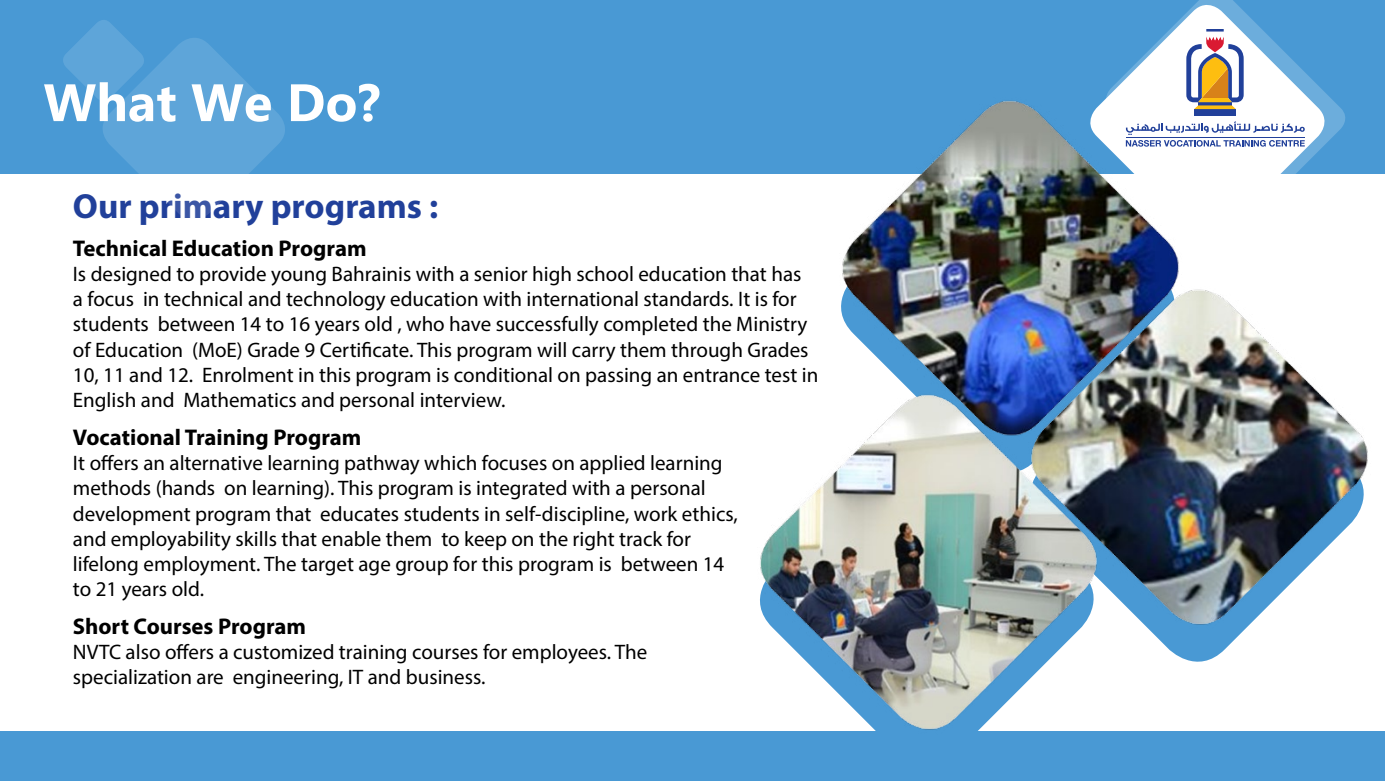
<style>
.page{position:relative;width:1386px;height:781px;background:#fff}
.page>*{position:absolute;margin:0;border:0;box-sizing:border-box;transform-origin:0 0}
.t1{font:700 52.5px "Microsoft Tai Le";color:#fff}
.t2{font:700 35px "Myriad Pro";color:#21409a}
.t3{font:700 22.75px "Myriad Pro";color:#000}
.t4{font:21px/25.2px "Myriad Pro";color:#000}
</style>
<div class="page">
<svg style="left:1165px;top:646px;width:63px;height:16px"></svg>
<div style="left:1px;top:732px;width:1384px;height:49px;background:#4999d4"></div>
<div style="left:1px;top:0;width:1384px;height:174px;background:#4999d4"></div>
<svg style="left:63px;top:20px;width:222px;height:154px"></svg>
<img style="left:841px;top:100px;width:338px;height:286px">
<img style="left:1023px;top:281px;width:345px;height:365px">
<img style="left:753px;top:386px;width:352px;height:346px">
<svg style="left:1332px;top:100px;width:13px;height:37px"></svg>
<svg style="left:1082px;top:0;width:250px;height:175px"></svg>
<div style="left:1194px;top:109px;width:42px;height:6px;background:#21409a"></div>
<svg style="left:1186px;top:29px;width:58px;height:80px;background:#c0afa0"></svg>
<svg style="left:1126px;top:121px;width:179px;height:26px;background:#c8cfe5"></svg>
<hr style="left:1126px;top:137px;width:179px;height:1px;background:#21409a">
<h1 class="t1" style="left:44px;top:73px;width:338px">What We Do?</h1>
<h2 class="t2" style="left:73px;top:183px;width:367px">Our primary programs :</h2>
<p class="t3" style="left:73px;top:233px;width:295px">Technical Education Program</p>
<p class="t4" style="left:73px;top:261px;width:747px">Is designed to provide young Bahrainis with a senior high school education that has<br>a focus in technical and technology education with international standards isIt. for students between 14 to 16 years old , who have successfully completed the Ministry of Education (MoE) Grade 9 Certificate. This program will carry them through Grades 10, 11 and 12. Enrolment in this program is conditional on passing an entrance test in English and Mathematics and personal interview.</p>
<p class="t3" style="left:73px;top:422px;width:290px">Vocational Training Program</p>
<p class="t4" style="left:73px;top:450px;width:666px">It offers an alternative learning pathway which focuses on applied learning methods (hands on learning .) This program is integrated with a personal development program that educates students in self-discipline, work ethics, and employability skills that enable them to keep on the right track for lifelong employment. The target age group for this program is between 14 to 21 years old.</p>
<p class="t3" style="left:73px;top:611px;width:235px">Short Courses Program</p>
<p class="t4" style="left:73px;top:639px;width:576px">NVTC also offers a customized training courses for employees. The specialization are engineering IT, and business.</p>
</div>
